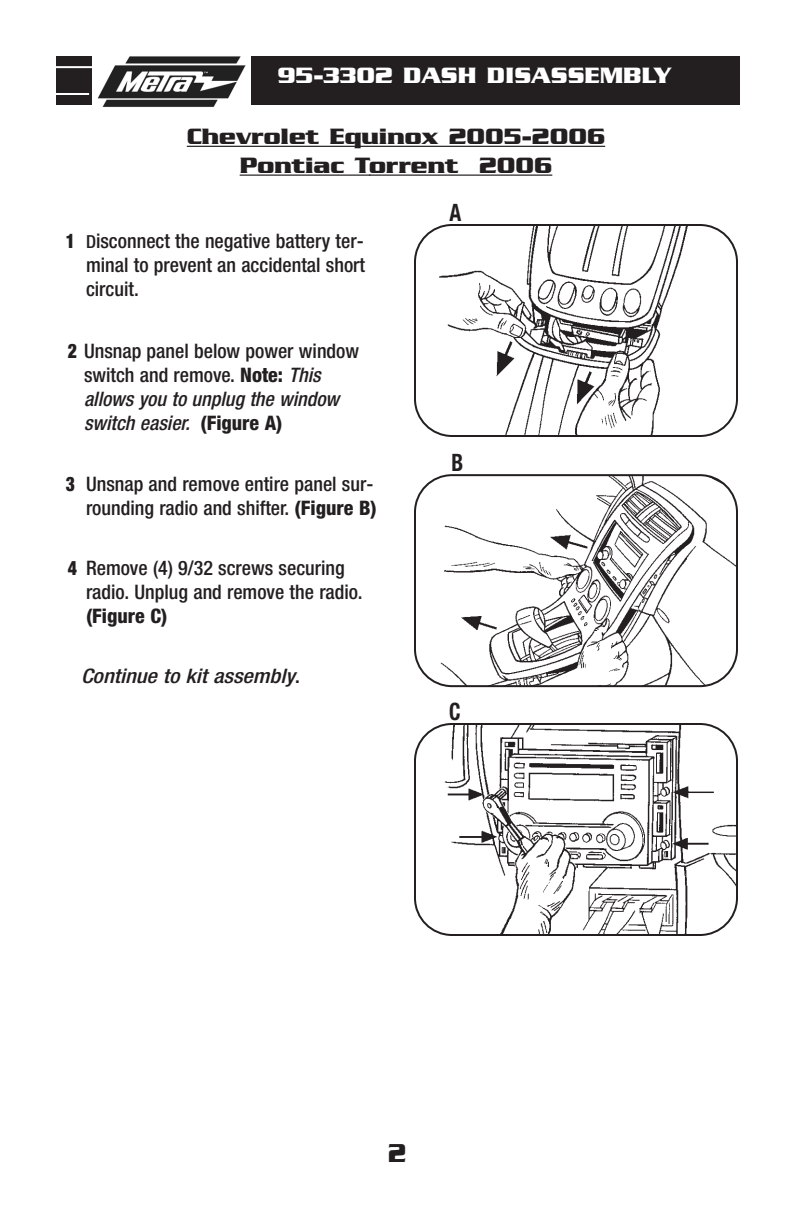
<style>
.page{position:relative;width:792px;height:1224px;background:#fff}
.page>*{position:absolute;margin:0;border:0;box-sizing:border-box;transform-origin:0 0}
.t1{font:700 28px "Serpentine";color:#231f20;scale:.87 1}
.t2{font:700 24px/28.8px "Serpentine";color:#231f20;text-align:center}
.t3{font:700 24px "Serpentine";color:#fff}
.t4{font:700 condensed 24px "Helvetica Neue";color:#231f20;scale:.89 1}
.t5{font:500 condensed 20px/24px "Helvetica Neue";color:#231f20}
.t6{font:italic 500 condensed 20px "Helvetica Neue";color:#231f20;scale:1.12 1}
.t7{font:800 condensed 20px "Helvetica Neue";color:#231f20}
.t8{font:900 condensed 20px "Helvetica Neue";color:#231f20;scale:.89 1}
.s1{font-size:18px}
.s2{font-weight:900}
.s3{font-weight:800}
.s4{font-style:italic}
.s5{font-style:normal}
</style>
<div class="page">
<div style="left:56px;top:57px;width:684px;height:48px;background:#231f20"></div>
<div style="left:93px;top:34px;width:158px;height:89px;background:#fff"></div>
<img style="left:97px;top:56px;width:148px;height:51px">
<hr style="left:0;top:93px;width:89px;height:2px;background:#fff">
<hr style="left:0;top:66px;width:92px;height:2px;background:#fff">
<hr style="left:187px;top:146px;width:418px;height:1px;background:#231f20">
<hr style="left:240px;top:175px;width:130px;height:1px;background:#231f20">
<hr style="left:369px;top:175px;width:183px;height:1px;background:#231f20">
<svg style="left:414px;top:224px;width:324px;height:213px"></svg>
<svg style="left:414px;top:474px;width:324px;height:213px"></svg>
<svg style="left:414px;top:723px;width:324px;height:213px"></svg>
<p class="t3" style="left:277px;top:68px;width:396px">95-3302 DASH DISASSEMBLY</p>
<p class="t2" style="left:187px;top:124px;width:420px">Chevrolet Equinox 2005-2006<br>Pontiac Torrent 2006</p>
<p class="t8" style="left:66px;top:233px;width:12px">1</p>
<p class="t5" style="left:86px;top:230px;width:281px;text-align:justify"><span class="s1">D</span>isconnect the negative battery ter&shy;minal to prevent an accidental short circuit.</p>
<p class="t5" style="left:84px;top:340px;width:277px;text-indent:-16px"><span class="s2">2</span> Unsnap panel below power window switch and remove. <span class="s3">Note:</span> <span class="s4">This allows you to unplug the window switch easier.</span> <span class="s3">(Figure A)</span></p>
<p class="t8" style="left:66px;top:477px;width:12px">3</p>
<p class="t5" style="left:86px;top:474px;width:292px">Unsnap and remove entire panel sur&shy;rounding radio and shifter. <span class="s3">(Figure B)</span></p>
<p class="t8" style="left:68px;top:560px;width:12px">4</p>
<p class="t5" style="left:86px;top:557px;width:278px">Remove (4) 9/32 screws securing radio. Unplug and remove the radio.</p>
<p class="t7" style="left:86px;top:608px;width:83px">(Figure C)</p>
<p class="t6" style="left:81px;top:669px;width:197px">Continue to kit assembly<span class="s5">.</span></p>
<p class="t4" style="left:449px;top:204px;width:15px">A</p>
<p class="t4" style="left:451px;top:454px;width:15px">B</p>
<p class="t4" style="left:449px;top:703px;width:14px">C</p>
<h1 class="t1" style="left:388px;top:1144px;width:22px">2</h1>
</div>
